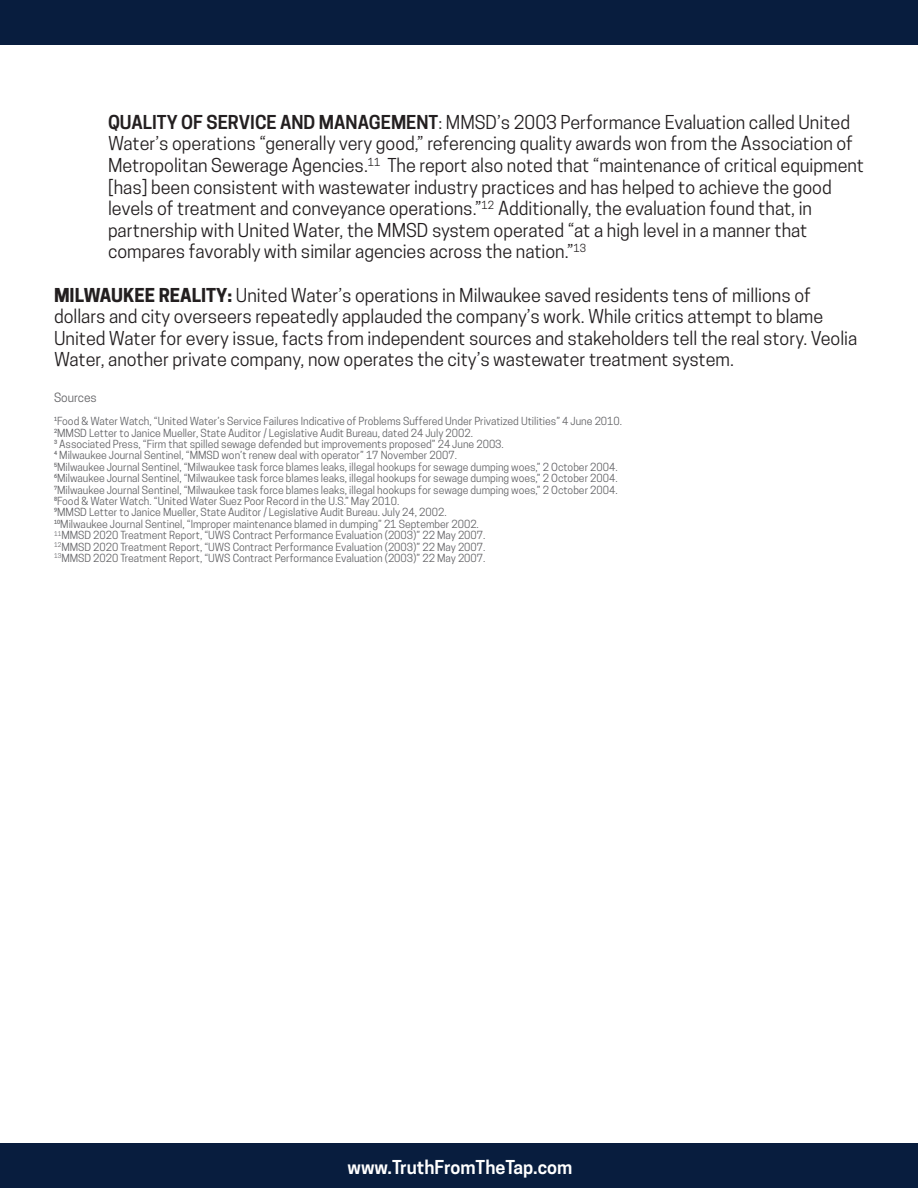
<style>
.page{position:relative;width:918px;height:1188px;background:#fff}
.page>*{position:absolute;margin:0;border:0;box-sizing:border-box;transform-origin:0 0}
.t1{font:18px/21.6px "Cooper Hewitt";color:#231f20}
.t2{font:600 18px "Cooper Hewitt";color:#fff}
.t3{font:12px "Cooper Hewitt";color:#636366}
.t4{font:10.5px "Cooper Hewitt";color:#636366}
.s1{font-weight:600}
.s2{font-weight:700}
</style>
<div class="page">
<div style="left:0;top:1143px;width:918px;height:45px;background:#081d3e"></div>
<div style="left:0;top:0;width:918px;height:45px;background:#081d3e"></div>
<p class="t1" style="left:108px;top:111px;width:757px"><span class="s1">QUALITY OF SERVICE AND MANAGEMENT</span>: MMSD’s 2003 Performance Evaluation called United Water’s operations “generally very good,” referencing quality awards won from the Association of Metropolitan Sewerage Agencies.<sup>11</sup> The report also noted that “maintenance of critical equipment [has] been consistent with wastewater industry practices and has helped to achieve the good levels of treatment and conveyance operations.”<sup>12</sup> Additionally, the evaluation found that, in partnership with United Water, the MMSD system operated “at a high level in a manner that compares favorably with similar agencies across the nation.”<sup>13</sup></p>
<p class="t1" style="left:54px;top:284px;width:805px"><span class="s2">MILWAUKEE REALITY:</span> United Water’s operations in Milwaukee saved residents tens of millions of dollars and city overseers repeatedly applauded the company’s work. While critics attempt to blame United Water for every issue, facts from independent sources and stakeholders tell the real story. Veolia Water, another private company, now operates the city’s wastewater treatment system.</p>
<p class="t3" style="left:54px;top:391px;width:44px">Sources</p>
<p class="t4" style="left:54px;top:415px;width:570px">¹Food &amp; Water Watch, “United Water’s Service Failures Indicative of Problems Suffered Under Privatized Utilities” 4 June 2010.</p>
<p class="t4" style="left:54px;top:426px;width:421px">²MMSD Letter to Janice Mueller, State Auditor / Legislative Audit Bureau, dated 24 July 2002.</p>
<p class="t4" style="left:54px;top:438px;width:451px">³ Associated Press, “Firm that spilled sewage defended but improvements proposed” 24 June 2003.</p>
<p class="t4" style="left:54px;top:449px;width:404px">⁴ Milwaukee Journal Sentinel, “MMSD won’t renew deal with operator” 17 November 2007.</p>
<p class="t4" style="left:54px;top:461px;width:565px">⁵Milwaukee Journal Sentinel, “Milwaukee task force blames leaks, illegal hookups for sewage dumping woes,” 2 October 2004.</p>
<p class="t4" style="left:54px;top:472px;width:565px">⁶Milwaukee Journal Sentinel, “Milwaukee task force blames leaks, illegal hookups for sewage dumping woes,” 2 October 2004.</p>
<p class="t4" style="left:54px;top:483px;width:565px">⁷Milwaukee Journal Sentinel, “Milwaukee task force blames leaks, illegal hookups for sewage dumping woes,” 2 October 2004.</p>
<p class="t4" style="left:54px;top:495px;width:347px">⁸Food &amp; Water Watch. “United Water Suez Poor Record in the U.S.” May 2010.</p>
<p class="t4" style="left:54px;top:506px;width:394px">⁹MMSD Letter to Janice Mueller, State Auditor / Legislative Audit Bureau. July 24, 2002.</p>
<p class="t4" style="left:54px;top:518px;width:426px">¹⁰Milwaukee Journal Sentinel, “Improper maintenance blamed in dumping” 21 September 2002.</p>
<p class="t4" style="left:54px;top:529px;width:433px"><sup>11</sup>MMSD 2020 Treatment Report, “UWS Contract Performance Evaluation (2003)” 22 May 2007.</p>
<p class="t4" style="left:54px;top:540px;width:433px"><sup>12</sup>MMSD 2020 Treatment Report, “UWS Contract Performance Evaluation (2003)” 22 May 2007.</p>
<p class="t4" style="left:54px;top:552px;width:433px"><sup>13</sup>MMSD 2020 Treatment Report, “UWS Contract Performance Evaluation (2003)” 22 May 2007.</p>
<h1 class="t2" style="left:348px;top:1157px;width:226px">www.TruthFromTheTap.com</h1>
</div>
